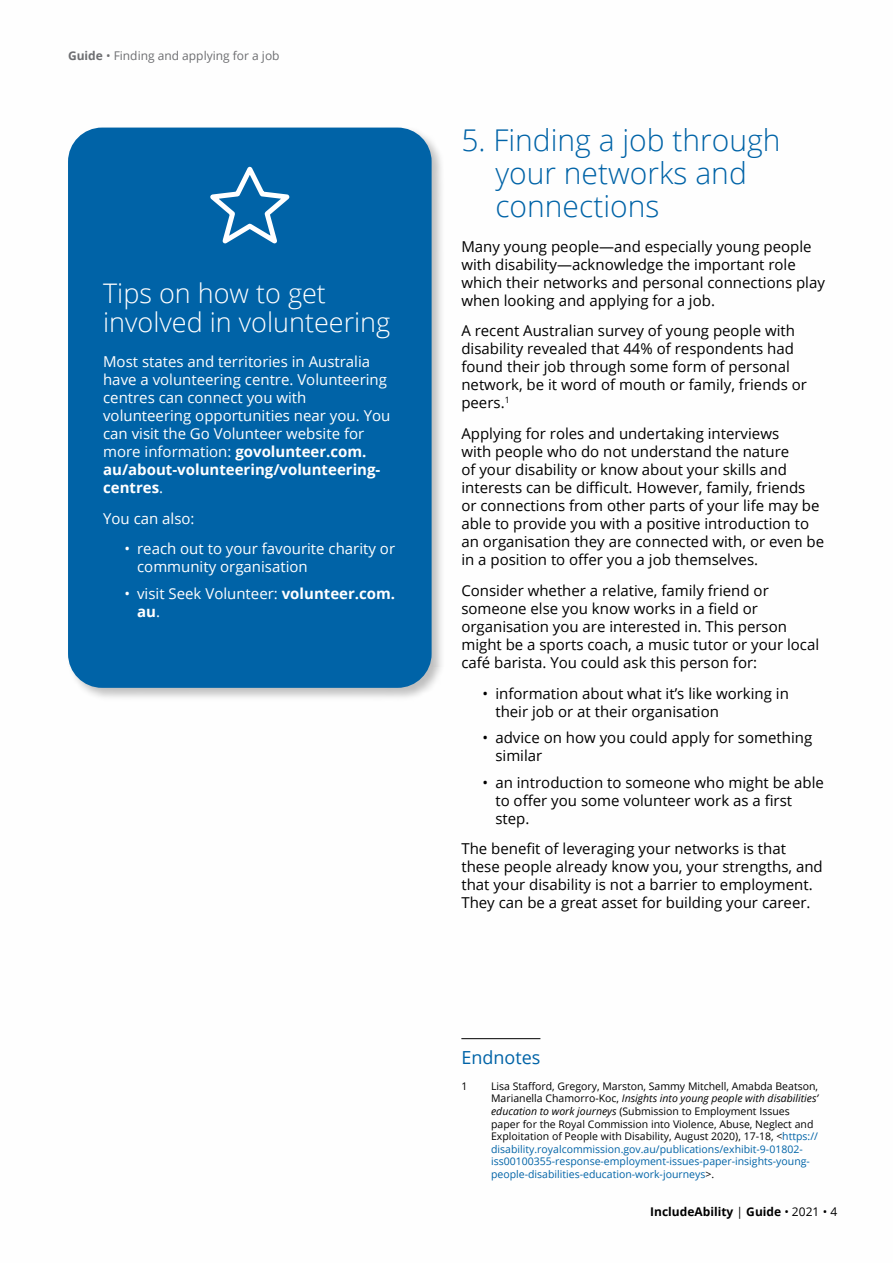
<style>
.page{position:relative;width:893px;height:1263px;background:#fff}
.page>*{position:absolute;margin:0;border:0;box-sizing:border-box;transform-origin:0 0}
.t1{font:300 30px/33px "Open Sans";color:#0063a7}
.Case_Study_Heading_2{font:300 27px/28.5px "Open Sans";color:#fff}
.Endnote_Heading{font:18px "Open Sans";color:#0063a7}
.t2{font:15px/18px "Open Sans";color:#000}
.Normal_White{font:15px/18px "Open Sans";color:#fff}
.t3{font:12px "Open Sans";color:#6d6e71}
.t4{font:700 12px "Open Sans";color:#000}
.Endnote_Text{font:10.5px/12.6px "Open Sans";color:#000}
.s1{font-weight:700}
.s2{font-style:italic}
.s3{color:#0063a7}
.s4{font-weight:400}
</style>
<div class="page">
<div style="left:66px;top:126px;width:380px;height:576px;background:#000;opacity:.25"></div>
<div style="left:68px;top:128px;width:364px;height:560px;background:#0063a7;border-radius:34px"></div>
<svg style="left:210px;top:167px;width:79px;height:76px"></svg>
<hr style="left:461px;top:1038px;width:79px;height:1px;background:#000">
<p class="t3" style="left:68px;top:48px;width:213px"><span class="s1">Guide</span> • Finding and applying for a job</p>
<p class="Case_Study_Heading_2" style="left:103px;top:278px;width:289px">Tips on how to get involved in volunteering</p>
<p class="Normal_White" style="left:103px;top:352px;width:289px">Most states and territories in Australia have a volunteering centre. Volunteering centres can connect you with volunteering opportunities near you. You can visit the Go Volunteer website for more information: <span class="s1">govolunteer.com. au/about-volunteering/volunteering&shy;centres</span>.</p>
<p class="Normal_White" style="left:103px;top:509px;width:93px">You can also:</p>
<p class="Normal_White" style="left:137px;top:539px;width:259px;text-indent:-13px">• reach out to your favourite charity or community organisation</p>
<p class="Normal_White" style="left:137px;top:584px;width:260px;text-indent:-13px">• visit Seek Volunteer: <span class="s1">volunteer.com. au</span>.</p>
<p class="t1" style="left:495px;top:122px;width:287px;text-indent:-34px">5. Finding a job through your networks and connections</p>
<p class="t2" style="left:461px;top:237px;width:365px">Many young people—and especially young people with disability—acknowledge the important role which their networks and personal connections play when looking and applying for a job.</p>
<p class="t2" style="left:461px;top:321px;width:347px">A recent Australian survey of young people with disability revealed that 44% of respondents had found their job through some form of personal network, be it word of mouth or family, friends or peers.<sup>1</sup></p>
<p class="t2" style="left:461px;top:424px;width:364px">Applying for roles and undertaking interviews<br>with people who do not understand the nature<br>of your disability or know about your skills and interests can be difficult. However, family, friends or connections from other parts of your life may be able to provide you with a positive introduction to an organisation they are connected with, or even be in a position to offer you a job themselves.</p>
<p class="t2" style="left:461px;top:581px;width:359px">Consider whether a relative, family friend or someone else you know works in a field or organisation you are interested in. This person might be a sports coach, a music tutor or your local café barista. You could ask this person for:</p>
<p class="t2" style="left:495px;top:684px;width:295px;text-indent:-13px">• information about what it’s like working in their job or at their organisation</p>
<p class="t2" style="left:495px;top:728px;width:318px;text-indent:-13px">• advice on how you could apply for something similar</p>
<p class="t2" style="left:495px;top:773px;width:330px;text-indent:-13px">• an introduction to someone who might be able to offer you some volunteer work as a first step.</p>
<p class="t2" style="left:461px;top:839px;width:363px">The benefit of leveraging your networks is that these people already know you, your strengths, and that your disability is not a barrier to employment.<br>They can be a great asset for building your career.</p>
<p class="Endnote_Heading" style="left:461px;top:1045px;width:81px">Endnotes</p>
<p class="Endnote_Text" style="left:461px;top:1079px;width:8px">1</p>
<p class="Endnote_Text" style="left:491px;top:1079px;width:329px">Lisa Stafford, Gregory, Marston, Sammy Mitchell, Amabda Beatson, Marianella Chamorro-Koc, <span class="s2">Insights into young people with disabilities’ education to work journeys</span> (Submission to Employment Issues paper for the Royal Commission into Violence, Abuse, Neglect and Exploitation of People with Disability, August 2020), 17-18, &lt;<span class="s3">https:// disability.royalcommission.gov.au/publications/exhibit-9-01802- iss00100355-response-employment-issues-paper-insights-young&shy;people-disabilities-education-work-journeys</span>&gt;.</p>
<p class="t4" style="left:650px;top:1203px;width:189px">IncludeAbility <span class="s4">|</span> Guide <span class="s4">• 2021 • 4</span></p>
</div>
